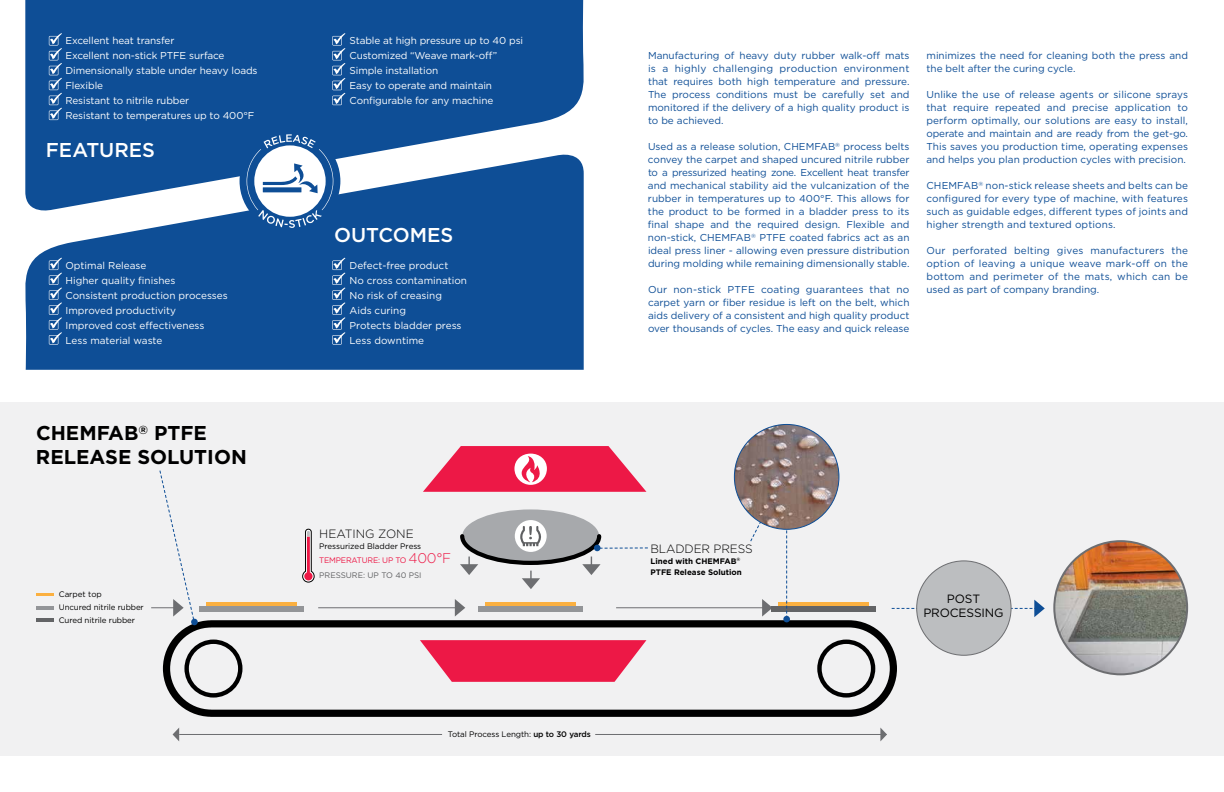
<style>
.page{position:relative;width:1224px;height:792px;background:#fff}
.page>*{position:absolute;margin:0;border:0;box-sizing:border-box;transform-origin:0 0}
.t1{font:700 20px/24px "Gotham";color:#000}
.t2{font:500 20px "Gotham";color:#fff}
.t3{font:300 12px "Gotham";letter-spacing:-.01em;color:#000}
.t4{font:12px/14px "Gotham";letter-spacing:-.01em;color:#000;text-align:center}
.t5{font:10px/13px "Gotham";color:#0e4e96;text-align:justify}
.t6{font:10px/15px "Gotham";letter-spacing:-.01em;color:#fff}
.t7{font:8px/13px "Gotham";letter-spacing:-.01em;color:#000}
.t8{font:700 8px/11px "Gotham";color:#000}
.s1{color:#ed1846}
.s2{font-weight:300;font-size:14px;color:#ed1846}
.s3{color:#5f6062}
.s4{font-weight:500}
</style>
<div class="page">
<div style="left:25px;top:0;width:559px;height:149px;background:#0e4e96"></div>
<svg style="left:25px;top:149px;width:559px;height:221px;background:#2c64a3"></svg>
<div style="left:0;top:403px;width:1224px;height:353px;background:#f1f1f2"></div>
<svg style="left:455px;top:599px;width:10px;height:18px"></svg>
<svg style="left:173px;top:728px;width:6px;height:13px"></svg>
<svg style="left:880px;top:728px;width:7px;height:13px"></svg>
<svg style="left:762px;top:599px;width:10px;height:18px"></svg>
<hr style="left:318px;top:607px;width:140px;height:1px;background:#6d6e71">
<hr style="left:616px;top:607px;width:156px;height:1px;background:#6d6e71">
<hr style="left:179px;top:734px;width:263px;height:1px;background:#6d6e71">
<hr style="left:595px;top:734px;width:292px;height:1px;background:#6d6e71">
<hr style="left:37px;top:593px;width:17px;height:3px;background:#fbb040">
<hr style="left:37px;top:606px;width:17px;height:4px;background:#939598">
<hr style="left:37px;top:619px;width:17px;height:3px;background:#636466">
<div style="left:462px;top:509px;width:137px;height:54px;background:#a7a9ac;border-radius:50%"></div>
<svg style="left:423px;top:446px;width:223px;height:46px"></svg>
<svg style="left:163px;top:620px;width:734px;height:97px"></svg>
<div style="left:772px;top:606px;width:104px;height:6px;background:#636466"></div>
<hr style="left:778px;top:603px;width:91px;height:3px;background:#fbb040">
<div style="left:199px;top:606px;width:105px;height:6px;background:#939598"></div>
<hr style="left:206px;top:603px;width:91px;height:3px;background:#fbb040">
<div style="left:479px;top:606px;width:104px;height:6px;background:#939598"></div>
<hr style="left:486px;top:603px;width:90px;height:3px;background:#fbb040">
<img style="left:1054px;top:541px;width:133px;height:133px;border-radius:67px">
<svg style="left:786px;top:530px;width:1px;height:86px"></svg>
<div style="left:783px;top:616px;width:7px;height:6px;background:#0e4e96;border-radius:50%"></div>
<svg style="left:151px;top:470px;width:44px;height:151px"></svg>
<div style="left:191px;top:619px;width:7px;height:6px;background:#0e4e96;border-radius:50%"></div>
<svg style="left:302px;top:528px;width:13px;height:55px"></svg>
<div style="left:515px;top:520px;width:32px;height:32px;background:#fff;border-radius:50%"></div>
<svg style="left:460px;top:526px;width:188px;height:63px"></svg>
<svg style="left:749px;top:514px;width:25px;height:28px"></svg>
<img style="left:734px;top:424px;width:105px;height:105px;border-radius:52px">
<svg style="left:892px;top:600px;width:153px;height:17px"></svg>
<div style="left:917px;top:561px;width:94px;height:94px;background:#bcbec0;border-radius:50%"></div>
<svg style="left:332px;top:33px;width:13px;height:72px"></svg>
<svg style="left:332px;top:258px;width:13px;height:87px"></svg>
<svg style="left:49px;top:258px;width:13px;height:87px"></svg>
<svg style="left:240px;top:131px;width:100px;height:101px"></svg>
<svg style="left:49px;top:33px;width:13px;height:87px"></svg>
<p class="t6" style="left:65px;top:33px;width:194px">Excellent heat transfer<br>Excellent non-stick PTFE surface<br>Dimensionally stable under heavy loads<br>Flexible<br>Resistant to nitrile rubber<br>Resistant to temperatures up to 400°F</p>
<p class="t6" style="left:350px;top:33px;width:175px">Stable at high pressure up to 40 psi<br>Customized “Weave mark-off”<br>Simple installation<br>Easy to operate and maintain<br>Configurable for any machine</p>
<h1 class="t2" style="left:46px;top:138px;width:111px">FEATURES</h1>
<p class="t6" style="left:65px;top:258px;width:164px">Optimal Release<br>Higher quality finishes<br>Consistent production processes<br>Improved productivity<br>Improved cost effectiveness<br>Less material waste</p>
<h1 class="t1" style="left:36px;top:421px;width:212px">CHEMFAB<sup>®</sup> PTFE<br>RELEASE SOLUTION</h1>
<p class="t7" style="left:59px;top:588px;width:87px">Carpet top<br>Uncured nitrile rubber<br>Cured nitrile rubber</p>
<h1 class="t2" style="left:334px;top:224px;width:121px">OUTCOMES</h1>
<p class="t6" style="left:350px;top:258px;width:119px">Defect-free product<br>No cross contamination<br>No risk of creasing<br>Aids curing<br>Protects bladder press<br>Less downtime</p>
<p class="t3" style="left:319px;top:527px;width:96px">HEATING ZONE</p>
<p class="t7" style="left:319px;top:538px;width:134px;line-height:14.7px">Pressurized Bladder Press<br><span class="s1">TEMPERATURE: UP TO</span> <span class="s2">400°F<br></span><span class="s3">PRESSURE: UP TO 40 PSI</span></p>
<p class="t7" style="left:448px;top:728px;width:144px">Total Process Length: <span class="s4">up to 30 yards</span></p>
<p class="t5" style="left:648px;top:49px;width:263px">Manufacturing of heavy duty rubber walk-off mats is a highly challenging production environment that requires both high temperature and pressure.<br>The process conditions must be carefully set and monitored if the delivery of a high quality product is to be achieved.</p>
<p class="t5" style="left:648px;top:140px;width:263px">Used as a release solution, CHEMFAB<sup>®</sup> process belts convey the carpet and shaped uncured nitrile rubber to a pressurized heating zone. Excellent heat transfer and mechanical stability aid the vulcanization of the rubber in temperatures up to 400°F. This allows for the product to be formed in a bladder press to its final shape and the required design. Flexible and non-stick, CHEMFAB<sup>®</sup> PTFE coated fabrics act as an ideal press liner - allowing even pressure distribution during molding while remaining dimensionally stable.</p>
<p class="t5" style="left:648px;top:283px;width:263px">Our non-stick PTFE coating guarantees that no carpet yarn or fiber residue is left on the belt, which aids delivery of a consistent and high quality product over thousands of cycles. The easy and quick release</p>
<p class="t5" style="left:927px;top:49px;width:263px">minimizes the need for cleaning both the press and the belt after the curing cycle.</p>
<p class="t5" style="left:927px;top:88px;width:263px">Unlike the use of release agents or silicone sprays that require repeated and precise application to perform optimally, our solutions are easy to install, operate and maintain and are ready from the get-go.<br>This saves you production time, operating expenses and helps you plan production cycles with precision.</p>
<p class="t5" style="left:926px;top:179px;width:263px">CHEMFAB<sup>®</sup> non-stick release sheets and belts can be configured for every type of machine, with features such as guidable edges, different types of joints and higher strength and textured options.</p>
<p class="t5" style="left:926px;top:244px;width:263px">Our perforated belting gives manufacturers the option of leaving a unique weave mark-off on the bottom and perimeter of the mats, which can be used as part of company branding.</p>
<p class="t3" style="left:650px;top:542px;width:104px">BLADDER PRESS</p>
<p class="t8" style="left:650px;top:555px;width:93px">Lined with CHEMFAB<sup>®<br></sup>PTFE Release Solution</p>
<p class="t4" style="left:923px;top:592px;width:82px">POST<br>PROCESSING</p>
</div>
